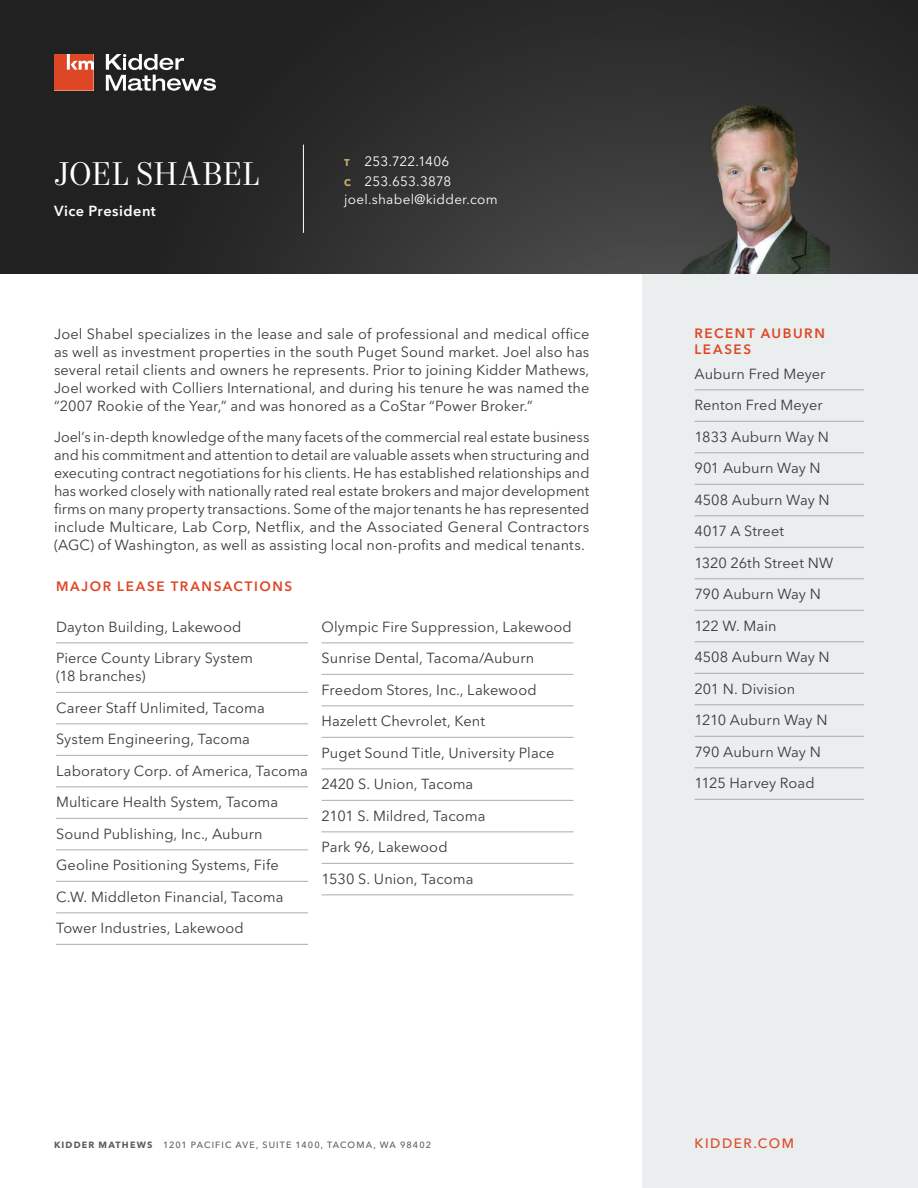
<style>
.page{position:relative;width:918px;height:1188px;background:#fff}
.page>*{position:absolute;margin:0;border:0;box-sizing:border-box;transform-origin:0 0}
.t1{font:33px "Mort Modern 08";letter-spacing:-.01em;color:#fff}
.t2{font:14.55px/31.5px "Avenir Next LT Pro";letter-spacing:.005em;color:#383b3d}
.t3{font:600 14.55px "Avenir Next LT Pro";letter-spacing:.03em;color:#fff}
.t4{font:13.5px/19.8px "Avenir Next LT Pro";letter-spacing:.015em;color:#fff}
.t5{font:600 13.5px/16.5px "Avenir Next LT Pro";letter-spacing:.115em;color:#de4726}
.t6{font:500 13.5px "Avenir Next LT Pro";letter-spacing:.11em;color:#de4726}
.t7{font:500 9px "Avenir Next LT Pro";letter-spacing:.115em;color:#5f5d5e}
.s1{font-weight:700;font-size:9.75px;color:#cbae6c}
.s2{font-weight:700}
</style>
<div class="page">
<div style="left:642px;top:273px;width:276px;height:915px;background:#eaeeee"></div>
<img style="left:0;top:0;width:918px;height:273px">
<img style="left:679px;top:94px;width:150px;height:179px">
<hr style="left:303px;top:145px;width:1px;height:88px;background:#fff">
<hr style="left:694px;top:390px;width:170px;height:1px;background:#afabac">
<hr style="left:694px;top:421px;width:170px;height:1px;background:#afabac">
<hr style="left:694px;top:453px;width:170px;height:1px;background:#afabac">
<hr style="left:694px;top:484px;width:170px;height:1px;background:#afabac">
<hr style="left:694px;top:516px;width:170px;height:1px;background:#afabac">
<hr style="left:694px;top:547px;width:170px;height:1px;background:#afabac">
<hr style="left:694px;top:579px;width:170px;height:1px;background:#afabac">
<hr style="left:694px;top:610px;width:170px;height:1px;background:#afabac">
<hr style="left:694px;top:642px;width:170px;height:1px;background:#afabac">
<hr style="left:694px;top:673px;width:170px;height:1px;background:#afabac">
<hr style="left:694px;top:705px;width:170px;height:1px;background:#afabac">
<hr style="left:694px;top:736px;width:170px;height:1px;background:#afabac">
<hr style="left:694px;top:768px;width:170px;height:1px;background:#afabac">
<hr style="left:694px;top:799px;width:170px;height:1px;background:#afabac">
<hr style="left:56px;top:643px;width:252px;height:1px;background:#afabac">
<hr style="left:56px;top:692px;width:252px;height:1px;background:#afabac">
<hr style="left:56px;top:724px;width:252px;height:1px;background:#afabac">
<hr style="left:56px;top:755px;width:252px;height:1px;background:#afabac">
<hr style="left:56px;top:787px;width:252px;height:1px;background:#afabac">
<hr style="left:56px;top:818px;width:252px;height:1px;background:#afabac">
<hr style="left:56px;top:850px;width:252px;height:1px;background:#afabac">
<hr style="left:56px;top:881px;width:252px;height:1px;background:#afabac">
<hr style="left:56px;top:913px;width:252px;height:1px;background:#afabac">
<hr style="left:56px;top:944px;width:252px;height:1px;background:#afabac">
<hr style="left:322px;top:643px;width:252px;height:1px;background:#afabac">
<hr style="left:322px;top:674px;width:252px;height:1px;background:#afabac">
<hr style="left:322px;top:706px;width:252px;height:1px;background:#afabac">
<hr style="left:322px;top:737px;width:252px;height:1px;background:#afabac">
<hr style="left:322px;top:769px;width:252px;height:1px;background:#afabac">
<hr style="left:322px;top:800px;width:252px;height:1px;background:#afabac">
<hr style="left:322px;top:832px;width:252px;height:1px;background:#afabac">
<hr style="left:322px;top:863px;width:252px;height:1px;background:#afabac">
<hr style="left:322px;top:895px;width:252px;height:1px;background:#afabac">
<svg style="left:106px;top:54px;width:110px;height:37px"></svg>
<svg style="left:54px;top:54px;width:40px;height:37px"></svg>
<h1 class="t1" style="left:54px;top:154px;width:208px">JOEL SHABEL</h1>
<p class="t3" style="left:54px;top:202px;width:103px">Vice President</p>
<p class="t4" style="left:344px;top:151px;width:108px"><span class="s1">T</span> 253.722.1406<br><span class="s1">C</span> 253.653.3878</p>
<p class="t4" style="left:344px;top:189px;width:155px">joel.shabel@kidder.com</p>
<p class="t2" style="left:54px;top:325px;width:537px;line-height:18px;text-align:justify">Joel Shabel specializes in the lease and sale of professional and medical office as well as investment properties in the south Puget Sound market. Joel also has several retail clients and owners he represents. Prior to joining Kidder Mathews, Joel worked with Colliers International, and during his tenure he was named the “2007 Rookie of the Year,” and was honored as a CoStar “Power Broker.”</p>
<p class="t2" style="left:54px;top:428px;width:537px;line-height:18px;text-align:justify">Joel’s in-depth knowledge of the many facets of the commercial real estate business and his commitment and attention to detail are valuable assets when structuring and executing contract negotiations for his clients. He has established relationships and has worked closely with nationally rated real estate brokers and major development firms on many property transactions. Some of the major tenants he has represented include Multicare, Lab Corp, Netflix, and the Associated General Contractors (AGC) of Washington, as well as assisting local non-profits and medical tenants.</p>
<p class="t5" style="left:56px;top:578px;width:238px">MAJOR LEASE TRANSACTIONS</p>
<p class="t2" style="left:56px;top:611px;width:198px">Dayton Building, Lakewood<br>Pierce County Library System</p>
<p class="t2" style="left:56px;top:660px;width:253px">(18 branches)<br>Career Staff Unlimited, Tacoma<br>System Engineering, Tacoma<br>Laboratory Corp. of America, Tacoma<br>Multicare Health System, Tacoma<br>Sound Publishing, Inc., Auburn<br>Geoline Positioning Systems, Fife<br>C.W. Middleton Financial, Tacoma<br>Tower Industries, Lakewood</p>
<p class="t2" style="left:322px;top:611px;width:252px">Olympic Fire Suppression, Lakewood<br>Sunrise Dental, Tacoma/Auburn<br>Freedom Stores, Inc., Lakewood<br>Hazelett Chevrolet, Kent<br>Puget Sound Title, University Place<br>2420 S. Union, Tacoma<br>2101 S. Mildred, Tacoma<br>Park 96, Lakewood<br>1530 S. Union, Tacoma</p>
<p class="t5" style="left:694px;top:324px;width:132px">RECENT AUBURN<br>LEASES</p>
<p class="t2" style="left:694px;top:358px;width:140px">Auburn Fred Meyer<br>Renton Fred Meyer<br>1833 Auburn Way N<br>901 Auburn Way N<br>4508 Auburn Way N<br>4017 A Street<br>1320 26th Street NW<br>790 Auburn Way N<br>122 W. Main<br>4508 Auburn Way N<br>201 N. Division<br>1210 Auburn Way N<br>790 Auburn Way N<br>1125 Harvey Road</p>
<p class="t7" style="left:54px;top:1139px;width:379px"><span class="s2">KIDDER MATHEWS</span> 1201 PACIFIC AVE, SUITE 1400, TACOMA, WA 98402</p>
<p class="t6" style="left:694px;top:1135px;width:101px">KIDDER.COM</p>
</div>
